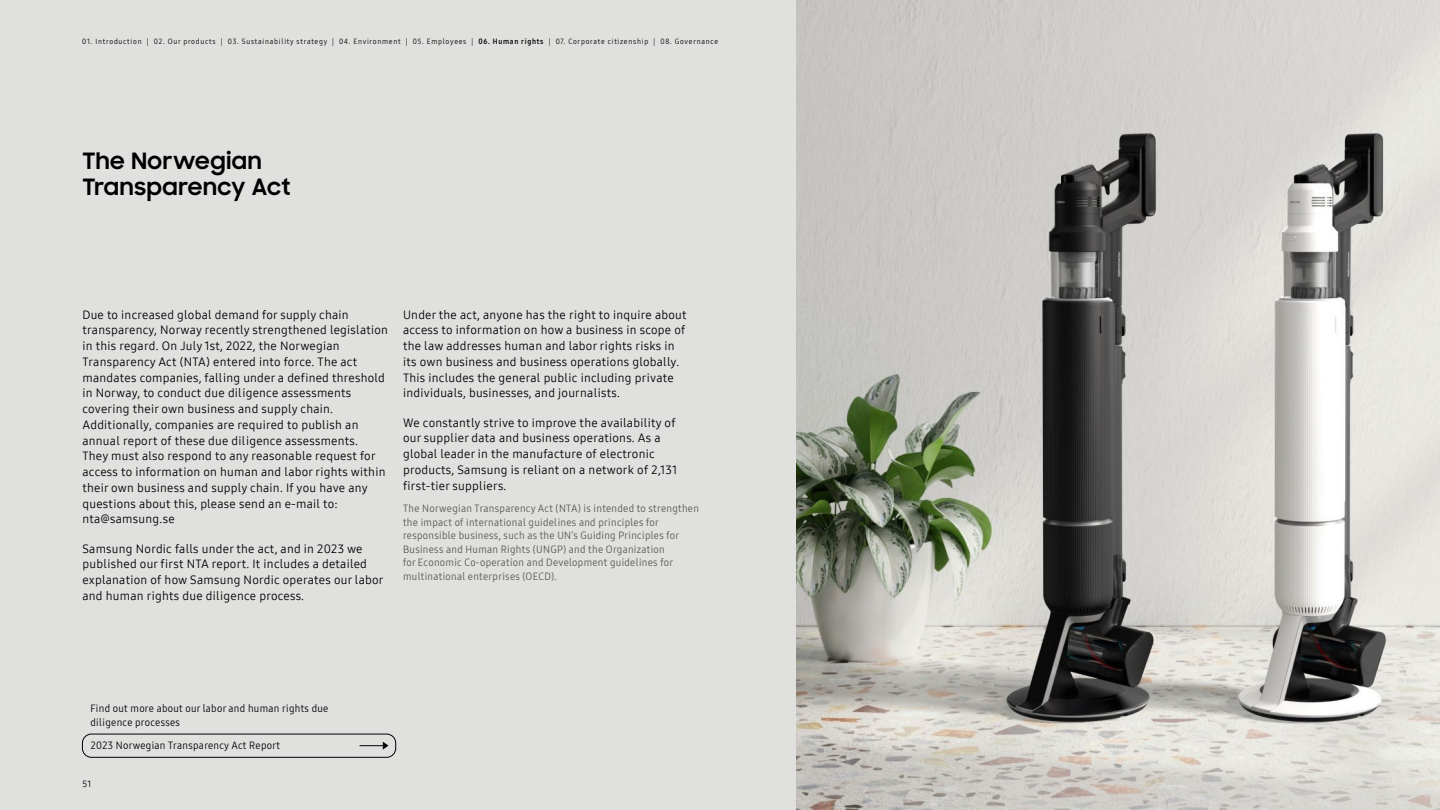
<style>
.page{position:relative;width:1440px;height:810px;background:#e0e0df}
.page>*{position:absolute;margin:0;border:0;box-sizing:border-box;transform-origin:0 0}
.t1{font:700 22.5px/26.2px "Samsung Sharp Sans";letter-spacing:.025em;color:#000}
.t2{font:12px/15.8px "Samsung One 400";letter-spacing:.02em;color:#000}
.t3{font:10.5px/13.5px "Samsung One 400 C";letter-spacing:.03em;color:#575756}
.t4{font:10.5px/13.5px "Samsung One 400 C";letter-spacing:.03em;color:#000}
.t5{font:9px "Samsung One 400";color:#000}
.t6{font:7.5px "Samsung One 400 C";letter-spacing:.1em;color:#000}
.s1{font-family:"Samsung One 700 C"}
</style>
<div class="page">
<div style="left:82px;top:734px;width:314px;height:24px;border:1px solid #000;border-radius:9px"></div>
<svg style="left:360px;top:742px;width:29px;height:8px"></svg>
<img style="left:796px;top:0;width:644px;height:810px">
<p class="t6" style="left:82px;top:36px;width:637px">01. Introduction | 02. Our products | 03. Sustainability strategy | 04. Environment | 05. Employees | <span class="s1">06. Human rights</span> | 07. Corporate citizenship | 08. Governance</p>
<h1 class="t1" style="left:82px;top:146px;width:209px">The Norwegian<br>Transparency Act</h1>
<p class="t2" style="left:82px;top:306px;width:307px">Due to increased global demand for supply chain transparency, Norway recently strengthened legislation in this regard. On July 1st, 2022, the Norwegian Transparency Act (NTA) entered into force. The act mandates companies, falling under a defined threshold in Norway, to conduct due diligence assessments covering their own business and supply chain.<br>Additionally, companies are required to publish an annual report of these due diligence assessments.<br>They must also respond to any reasonable request for access to information on human and labor rights within their own business and supply chain. If you have any questions about this, please send an e-mail to: nta@samsung.se</p>
<p class="t2" style="left:82px;top:540px;width:303px">Samsung Nordic falls under the act, and in 2023 we published our first NTA report. It includes a detailed explanation of how Samsung Nordic operates our labor and human rights due diligence process.</p>
<p class="t2" style="left:403px;top:306px;width:285px">Under the act, anyone has the right to inquire about access to information on how a business in scope of the law addresses human and labor rights risks in its own business and business operations globally.<br>This includes the general public including private individuals, businesses, and journalists.</p>
<p class="t2" style="left:403px;top:414px;width:276px">We constantly strive to improve the availability of our supplier data and business operations. As a global leader in the manufacture of electronic products, Samsung is reliant on a network of 2,131 first-tier suppliers.</p>
<p class="t3" style="left:403px;top:502px;width:297px">The Norwegian Transparency Act (NTA) is intended to strengthen the impact of international guidelines and principles for responsible business, such as the UN’s Guiding Principles for Business and Human Rights (UNGP) and the Organization<br>for Economic Co-operation and Development guidelines for multinational enterprises (OECD).</p>
<p class="t4" style="left:91px;top:702px;width:239px">Find out more about our labor and human rights due diligence processes</p>
<p class="t4" style="left:91px;top:738px;width:191px">2023 Norwegian Transparency Act Report</p>
<p class="t5" style="left:83px;top:778px;width:10px">51</p>
</div>
